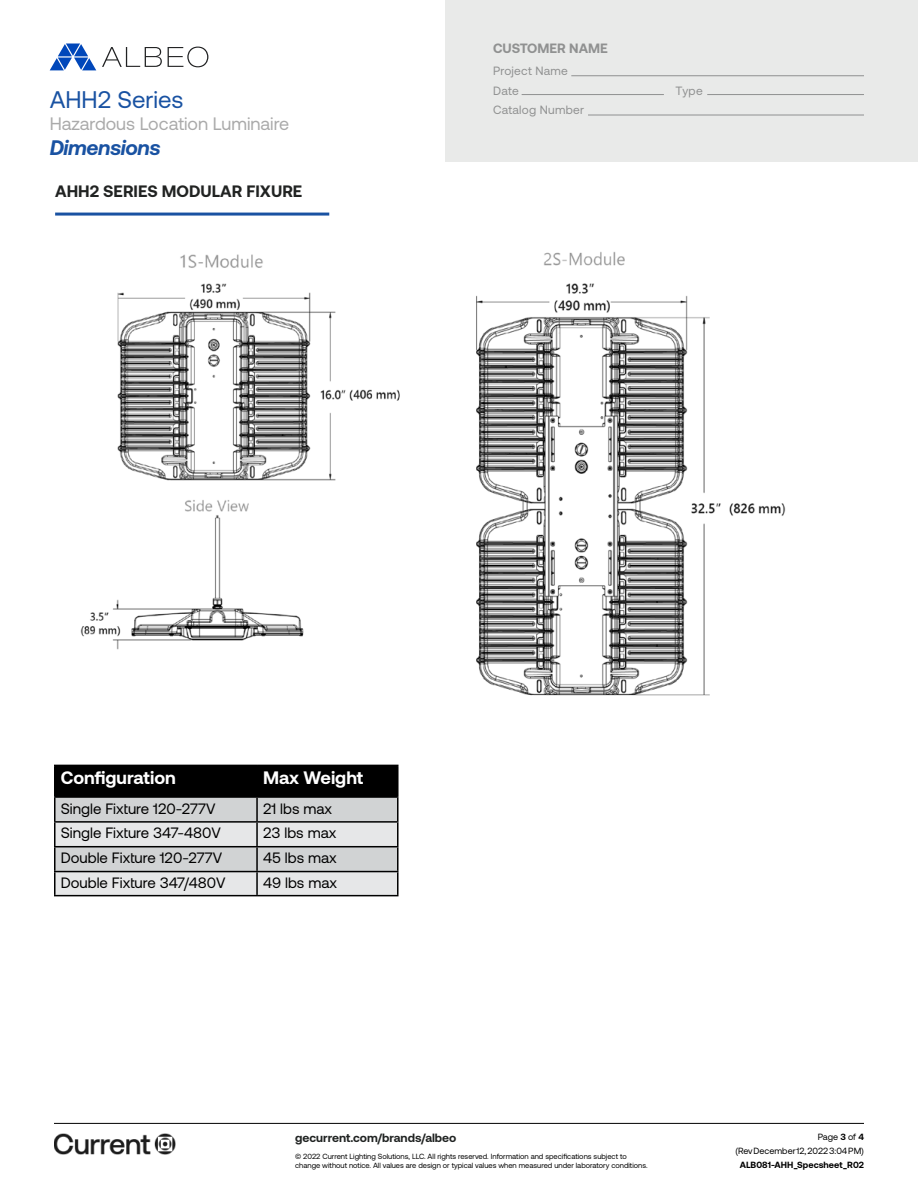
<style>
.page{position:relative;width:918px;height:1188px;background:#fff}
.page>*{position:absolute;margin:0;border:0;box-sizing:border-box;transform-origin:0 0}
.t1{font:24px "Aeonik";color:#1952a2}
.t2{font:italic 700 21px "Aeonik";letter-spacing:-.02em;color:#1952a2}
.t3{font:18px "Aeonik";color:#aaa}
.t4{font:700 18px "Aeonik";color:#fff}
.t5{font:700 16.5px "Aeonik";color:#212322}
.t6{font:15px "Aeonik";color:#000}
.t7{font:700 13.5px "Aeonik";color:#909191}
.t8{font:12px/19.5px "Aeonik";letter-spacing:.02em;color:#909191}
.t9{font:700 12px "Aeonik";color:#202322}
.t10{font:9px/14.1px "Aeonik";color:#000;text-align:right}
.t11{font:700 9px "Aeonik";color:#000}
.t12{font:7.5px/9.8px "Aeonik";color:#000}
.s1{font-weight:700}
</style>
<div class="page">
<div style="left:0;top:0;width:918px;height:162px;background:#e9eae9"></div>
<div style="left:0;top:0;width:445px;height:162px;background:#fff"></div>
<hr style="left:571px;top:75px;width:293px;height:1px;background:#909191">
<hr style="left:522px;top:94px;width:142px;height:1px;background:#909191">
<hr style="left:707px;top:94px;width:157px;height:1px;background:#909191">
<hr style="left:588px;top:115px;width:276px;height:1px;background:#909191">
<hr style="left:54px;top:1123px;width:810px;height:1px;background:#000">
<img style="left:54px;top:1133px;width:122px;height:22px">
<svg style="left:50px;top:44px;width:46px;height:26px"></svg>
<svg style="left:102px;top:47px;width:60px;height:20px"></svg>
<svg style="left:168px;top:47px;width:40px;height:20px"></svg>
<hr style="left:55px;top:213px;width:274px;height:3px;background:#1952a2">
<img style="left:476px;top:251px;width:310px;height:445px">
<img style="left:80px;top:254px;width:320px;height:396px">
<svg style="left:56px;top:766px;width:341px;height:129px;background:#a3a5a5"></svg>
<hr style="left:54px;top:765px;width:203px;height:1px;background:#000">
<hr style="left:54px;top:766px;width:2px;height:30px;background:#000">
<hr style="left:257px;top:765px;width:142px;height:1px;background:#000">
<hr style="left:256px;top:766px;width:2px;height:30px;background:#000">
<hr style="left:397px;top:766px;width:2px;height:30px;background:#000">
<hr style="left:54px;top:796px;width:203px;height:2px;background:#000">
<hr style="left:54px;top:798px;width:2px;height:23px;background:#000">
<hr style="left:257px;top:796px;width:142px;height:2px;background:#000">
<hr style="left:256px;top:798px;width:2px;height:23px;background:#000">
<hr style="left:397px;top:798px;width:2px;height:23px;background:#000">
<hr style="left:54px;top:821px;width:203px;height:2px;background:#000">
<hr style="left:54px;top:823px;width:2px;height:23px;background:#000">
<hr style="left:257px;top:821px;width:142px;height:2px;background:#000">
<hr style="left:256px;top:823px;width:2px;height:23px;background:#000">
<hr style="left:397px;top:823px;width:2px;height:23px;background:#000">
<hr style="left:54px;top:846px;width:203px;height:1px;background:#000">
<hr style="left:54px;top:847px;width:2px;height:24px;background:#000">
<hr style="left:257px;top:846px;width:142px;height:1px;background:#000">
<hr style="left:256px;top:847px;width:2px;height:24px;background:#000">
<hr style="left:397px;top:847px;width:2px;height:24px;background:#000">
<hr style="left:54px;top:871px;width:203px;height:1px;background:#000">
<hr style="left:54px;top:872px;width:2px;height:23px;background:#000">
<hr style="left:257px;top:871px;width:142px;height:1px;background:#000">
<hr style="left:256px;top:872px;width:2px;height:23px;background:#000">
<hr style="left:397px;top:872px;width:2px;height:23px;background:#000">
<hr style="left:54px;top:895px;width:203px;height:1px;background:#000">
<hr style="left:257px;top:895px;width:142px;height:1px;background:#000">
<h1 class="t1" style="left:50px;top:87px;width:135px">AHH2 Series</h1>
<h3 class="t3" style="left:50px;top:114px;width:241px">Hazardous Location Luminaire</h3>
<h2 class="t2" style="left:50px;top:136px;width:113px">Dimensions</h2>
<h3 class="t5" style="left:55px;top:182px;width:249px">AHH2 SERIES MODULAR FIXURE</h3>
<h3 class="t7" style="left:493px;top:40px;width:116px">CUSTOMER NAME</h3>
<h3 class="t8" style="left:493px;top:61px;width:76px">Project Name<br>Date</h3>
<h3 class="t8" style="left:493px;top:100px;width:92px">Catalog Number</h3>
<h3 class="t8" style="left:676px;top:81px;width:29px">Type</h3>
<h3 class="t4" style="left:61px;top:767px;width:117px">Configuration</h3>
<h3 class="t4" style="left:263px;top:767px;width:101px">Max Weight</h3>
<h3 class="t6" style="left:61px;top:800px;width:156px">Single Fixture 120-277V</h3>
<h3 class="t6" style="left:263px;top:800px;width:71px">21 lbs max</h3>
<h3 class="t6" style="left:61px;top:825px;width:162px">Single Fixture 347-480V</h3>
<h3 class="t6" style="left:263px;top:825px;width:75px">23 lbs max</h3>
<h3 class="t6" style="left:61px;top:850px;width:163px">Double Fixture 120-277V</h3>
<h3 class="t6" style="left:263px;top:850px;width:75px">45 lbs max</h3>
<h3 class="t6" style="left:61px;top:875px;width:166px">Double Fixture 347/480V</h3>
<h3 class="t6" style="left:263px;top:875px;width:76px">49 lbs max</h3>
<h3 class="t9" style="left:295px;top:1131px;width:163px">gecurrent.com/brands/albeo</h3>
<p class="t12" style="left:295px;top:1151px;width:354px">© 2022 Current Lighting Solutions, LLC. All rights reserved. Information and specifications subject to change without notice. All values are design or typical values when measured under laboratory conditions.</p>
<p class="t10" style="left:735px;top:1130px;width:130px">Page <span class="s1">3</span> of <span class="s1">4<br></span>(Rev December 12, 2022 3:04 PM)</p>
<p class="t11" style="left:740px;top:1160px;width:126px">ALB081-AHH_Specsheet_R02</p>
</div>
